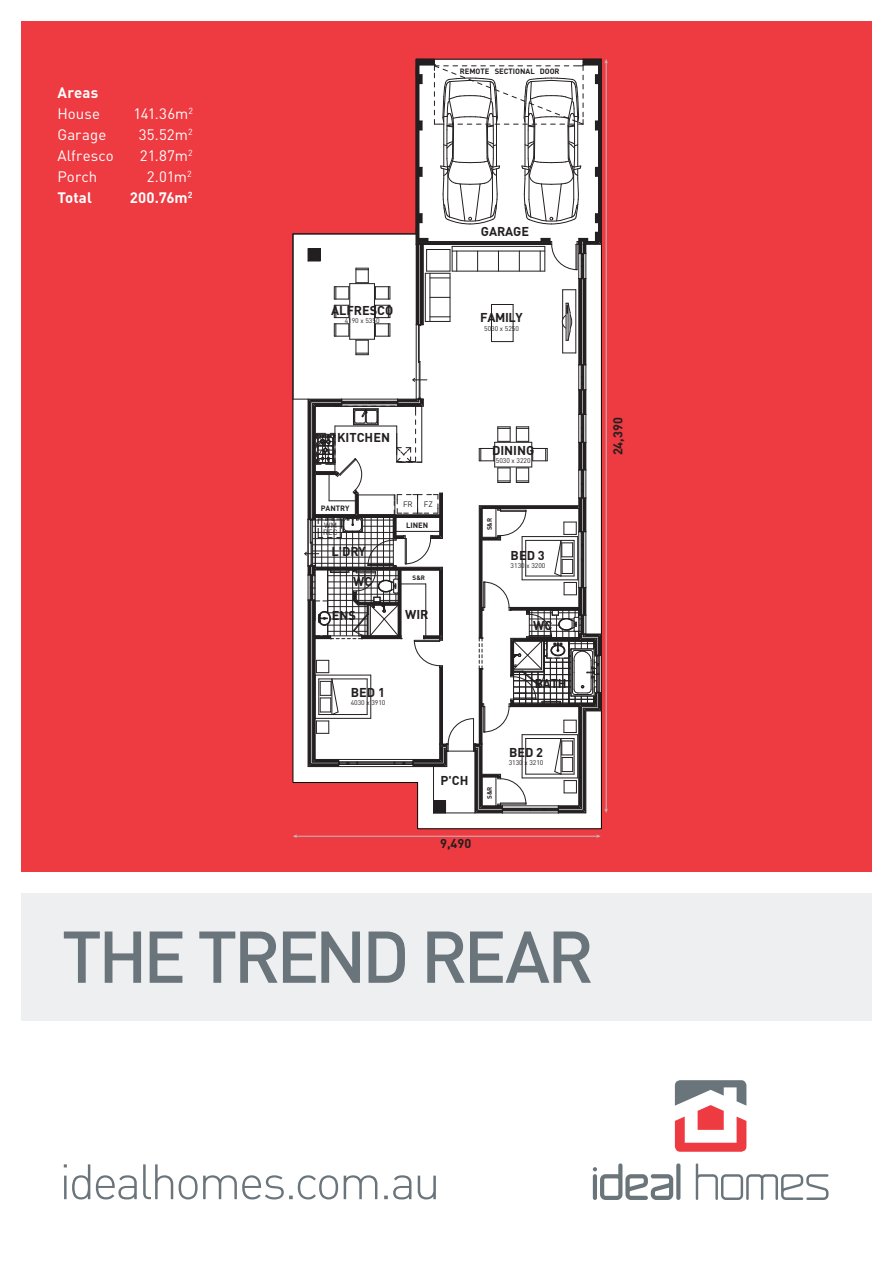
<style>
.page{position:relative;width:893px;height:1263px;background:#fff}
.page>*{position:absolute;margin:0;border:0;box-sizing:border-box;transform-origin:0 0}
.t1{font:500 72px "DIN";letter-spacing:-.055em;color:#6a747b}
.t2{font:15px "DIN";letter-spacing:.005em;color:#fff}
.t3{font:700 15px "DIN";letter-spacing:.01em;color:#fff}
.t4{font:700 12.75px "DIN";color:#231f20}
.t5{font:7.8px "DIN";color:#231f20}
.t6{font:700 7.65px "DIN";color:#231f20}
.t7{font:7.65px/7.6px "DIN";color:#231f20}
.t8{font:6.75px "DIN";letter-spacing:-.005em;color:#231f20}
.t9{font:700 6.3px "DIN";color:#231f20}
</style>
<div class="page">
<div style="left:21px;top:21px;width:851px;height:851px;background:#ee3a41"></div>
<div style="left:21px;top:893px;width:851px;height:127px;background:#edeff1"></div>
<svg style="left:64px;top:1164px;width:372px;height:35px"></svg>
<svg style="left:293px;top:59px;width:309px;height:770px"></svg>
<hr style="left:416px;top:244px;width:3px;height:81px;background:#231f20">
<hr style="left:420px;top:244px;width:3px;height:81px;background:#231f20">
<hr style="left:419px;top:244px;width:1px;height:81px;background:#231f20">
<hr style="left:423px;top:244px;width:1px;height:81px;background:#231f20">
<hr style="left:416px;top:325px;width:1px;height:74px;background:#231f20">
<hr style="left:419px;top:326px;width:1px;height:36px;background:#231f20">
<hr style="left:418px;top:326px;width:1px;height:36px;background:#231f20">
<hr style="left:583px;top:279px;width:3px;height:86px;background:#231f20">
<hr style="left:579px;top:279px;width:2px;height:86px;background:#231f20">
<hr style="left:581px;top:279px;width:1px;height:86px;background:#231f20">
<hr style="left:578px;top:279px;width:1px;height:86px;background:#231f20">
<hr style="left:586px;top:279px;width:1px;height:86px;background:#231f20">
<svg style="left:308px;top:249px;width:13px;height:13px"></svg>
<hr style="left:374px;top:284px;width:1px;height:55px;background:#231f20">
<hr style="left:349px;top:284px;width:1px;height:55px;background:#231f20">
<svg style="left:334px;top:268px;width:57px;height:50px;background:#e0dfdf"></svg>
<svg style="left:334px;top:324px;width:57px;height:31px;background:#e3e3e3"></svg>
<hr style="left:513px;top:304px;width:1px;height:38px;background:#231f20">
<svg style="left:492px;top:341px;width:21px;height:1px"></svg>
<hr style="left:491px;top:304px;width:1px;height:38px;background:#231f20">
<svg style="left:492px;top:304px;width:21px;height:1px"></svg>
<hr style="left:450px;top:273px;width:1px;height:48px;background:#231f20">
<hr style="left:425px;top:273px;width:1px;height:48px;background:#231f20">
<svg style="left:416px;top:317px;width:34px;height:9px"></svg>
<hr style="left:430px;top:273px;width:1px;height:48px;background:#231f20">
<svg style="left:430px;top:297px;width:20px;height:1px"></svg>
<hr style="left:576px;top:290px;width:1px;height:63px;background:#231f20">
<svg style="left:563px;top:353px;width:13px;height:1px"></svg>
<hr style="left:562px;top:290px;width:1px;height:63px;background:#231f20">
<svg style="left:563px;top:289px;width:13px;height:1px"></svg>
<hr style="left:293px;top:234px;width:123px;height:1px;background:#231f20">
<hr style="left:293px;top:234px;width:1px;height:165px;background:#231f20">
<svg style="left:562px;top:303px;width:10px;height:38px"></svg>
<hr style="left:568px;top:303px;width:1px;height:37px;background:#231f20">
<hr style="left:606px;top:62px;width:1px;height:748px;background:#bcbdc0">
<svg style="left:293px;top:361px;width:315px;height:453px;background:#d0caca"></svg>
<svg style="left:416px;top:59px;width:192px;height:220px;background:#d8d3d4"></svg>
<hr style="left:296px;top:836px;width:302px;height:1px;background:#bcbdc0">
<svg style="left:596px;top:834px;width:5px;height:4px"></svg>
<svg style="left:593px;top:1163px;width:80px;height:37px"></svg>
<svg style="left:676px;top:1163px;width:4px;height:37px"></svg>
<svg style="left:696px;top:1163px;width:132px;height:37px"></svg>
<svg style="left:675px;top:1080px;width:71px;height:72px"></svg>
<p class="t3" style="left:57px;top:82px;width:42px">Areas</p>
<p class="t2" style="left:57px;top:104px;width:44px">House</p>
<p class="t2" style="left:133px;top:104px;width:61px">141.36m<sup>2</sup></p>
<p class="t2" style="left:57px;top:125px;width:50px">Garage</p>
<p class="t2" style="left:139px;top:125px;width:55px">35.52m<sup>2</sup></p>
<p class="t2" style="left:57px;top:146px;width:58px">Alfresco</p>
<p class="t2" style="left:140px;top:146px;width:54px">21.87m<sup>2</sup></p>
<p class="t2" style="left:57px;top:167px;width:41px">Porch</p>
<p class="t2" style="left:147px;top:167px;width:46px">2.01m<sup>2</sup></p>
<p class="t3" style="left:57px;top:187px;width:36px">Total</p>
<p class="t3" style="left:130px;top:187px;width:64px">200.76m<sup>2</sup></p>
<p class="t4" style="left:331px;top:302px;width:64px">ALFRESCO</p>
<p class="t8" style="left:345px;top:316px;width:36px">4190 x 5350</p>
<p class="t6" style="left:460px;top:66px;width:101px">REMOTE SECTIONAL DOOR</p>
<p class="t4" style="left:481px;top:223px;width:50px">GARAGE</p>
<p class="t4" style="left:480px;top:309px;width:44px">FAMILY</p>
<p class="t8" style="left:484px;top:324px;width:36px">5030 x 5250</p>
<p class="t4" style="left:337px;top:429px;width:54px">KITCHEN</p>
<p class="t6" style="left:321px;top:503px;width:30px">PANTRY</p>
<p class="t5" style="left:403px;top:499px;width:11px">FR</p>
<p class="t5" style="left:424px;top:499px;width:10px">FZ</p>
<p class="t7" style="left:323px;top:521px;width:16px">WM<br>REC</p>
<p class="t6" style="left:406px;top:520px;width:24px">LINEN</p>
<p class="t4" style="left:332px;top:543px;width:36px">L'DRY</p>
<p class="t4" style="left:353px;top:573px;width:21px">WC</p>
<p class="t9" style="left:413px;top:574px;width:14px">S&amp;R</p>
<p class="t4" style="left:332px;top:607px;width:26px">ENS</p>
<p class="t4" style="left:405px;top:606px;width:25px">WIR</p>
<p class="t4" style="left:492px;top:442px;width:44px">DINING</p>
<p class="t8" style="left:496px;top:456px;width:36px">5030 x 3220</p>
<p class="t9" style="left:485px;top:530px;width:14px;rotate:-90deg">S&amp;R</p>
<p class="t4" style="left:511px;top:547px;width:36px">BED 3</p>
<p class="t8" style="left:511px;top:561px;width:36px">3130 x 3200</p>
<p class="t4" style="left:533px;top:617px;width:21px">WC</p>
<p class="t4" style="left:351px;top:684px;width:36px">BED 1</p>
<p class="t8" style="left:351px;top:698px;width:36px">4030 x 3910</p>
<p class="t4" style="left:535px;top:675px;width:33px">BATH</p>
<p class="t4" style="left:441px;top:772px;width:29px">P'CH</p>
<p class="t4" style="left:440px;top:835px;width:33px">9,490</p>
<p class="t9" style="left:485px;top:799px;width:14px;rotate:-90deg">S&amp;R</p>
<p class="t4" style="left:509px;top:744px;width:36px">BED 2</p>
<p class="t8" style="left:509px;top:758px;width:36px">3130 x 3210</p>
<p class="t4" style="left:609px;top:455px;width:39px;rotate:-90deg">24,390</p>
<h1 class="t1" style="left:62px;top:911px;width:524px">THE TREND REAR</h1>
</div>
